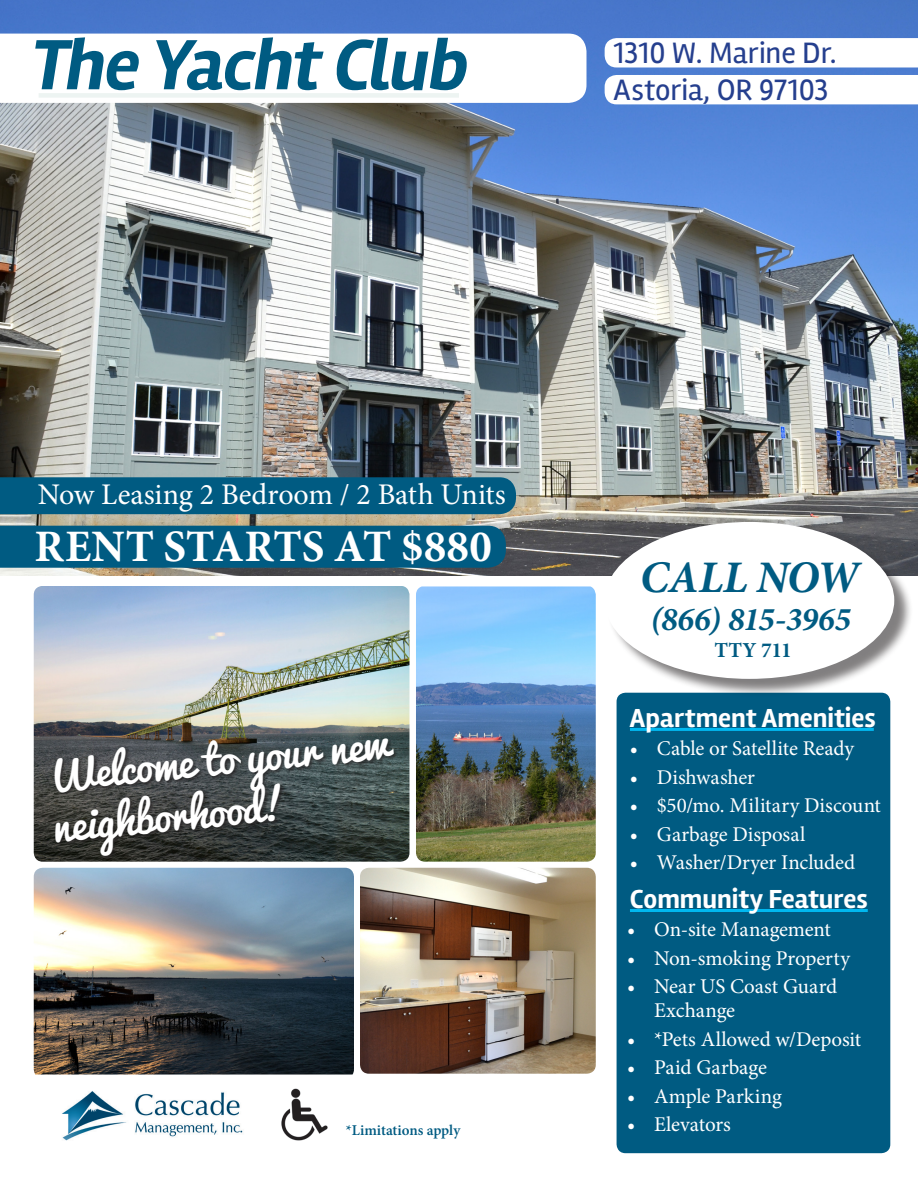
<style>
.page{position:relative;width:918px;height:1188px;background:#fff}
.page>*{position:absolute;margin:0;border:0;box-sizing:border-box;transform-origin:0 0}
.t1{font:italic 700 73.5px "Rambla";letter-spacing:-.02em;color:#005b82}
.t2{font:italic 700 45.15px "Minion Pro";letter-spacing:-.015em;color:#005b82}
.t3{font:700 45px "Minion Pro";letter-spacing:.005em;color:#fff}
.t4{font:40.95px/51.6px "Pacifico";color:#fff}
.t5{font:italic 700 33.3px "Minion Pro";letter-spacing:-.005em;color:#005b82}
.t6{font:30.45px "Rambla";color:#253f8e}
.t7{font:30px "Minion Pro";color:#fff}
.t8{font:700 27px "Rambla";color:#fff}
.t9{font:700 21.45px "Minion Pro";color:#005b82}
.t10{font:21px/24px "Minion Pro";letter-spacing:-.005em;color:#fff}
.t11{font:600 15px "Minion Pro";color:#005b82}
</style>
<div class="page">
<img style="left:0;top:0;width:918px;height:576px">
<div style="left:617px;top:693px;width:273px;height:460px;background:#005b82;border-radius:9px"></div>
<div style="left:0;top:477px;width:516px;height:37px;background:#005b82"></div>
<div style="left:0;top:526px;width:506px;height:42px;background:#005b82"></div>
<svg style="left:605px;top:38px;width:313px;height:29px"></svg>
<svg style="left:605px;top:75px;width:313px;height:29px"></svg>
<svg style="left:0;top:34px;width:586px;height:69px"></svg>
<hr style="left:630px;top:728px;width:244px;height:3px;background:#00b8f0">
<div style="left:39px;top:93px;width:420px;height:5px;background:#edf4f2"></div>
<hr style="left:630px;top:909px;width:238px;height:3px;background:#00b8f0">
<div style="left:607px;top:524px;width:306px;height:174px;background:#231f20;opacity:.57"></div>
<div style="left:605px;top:522px;width:289px;height:157px;background:#fff;border-radius:50%"></div>
<img style="left:360px;top:868px;width:236px;height:206px">
<img style="left:416px;top:586px;width:180px;height:276px">
<img style="left:34px;top:868px;width:320px;height:207px">
<img style="left:34px;top:586px;width:376px;height:276px">
<div style="left:54px;top:739px;width:345px;height:122px;background:#231f20;opacity:.7"></div>
<img style="left:62px;top:1091px;width:181px;height:50px">
<img style="left:281px;top:1088px;width:47px;height:53px">
<p class="t1" style="left:32px;top:22px;width:439px">The Yacht Club</p>
<p class="t6" style="left:614px;top:35px;width:224px">1310 W. Marine Dr.</p>
<p class="t6" style="left:614px;top:72px;width:216px">Astoria, OR 97103</p>
<p class="t7" style="left:38px;top:474px;width:470px">Now Leasing 2 Bedroom / 2 Bath Units</p>
<p class="t3" style="left:34px;top:515px;width:459px">RENT STARTS AT $880</p>
<p class="t4" style="left:45px;top:748px;width:345px;rotate:-5deg">Welcome to your new neighborhood!</p>
<p class="t11" style="left:346px;top:1120px;width:116px">*Limitations apply</p>
<p class="t2" style="left:640px;top:546px;width:221px">CALL NOW</p>
<p class="t5" style="left:650px;top:596px;width:202px">(866) 815-3965</p>
<p class="t9" style="left:715px;top:635px;width:79px">TTY 711</p>
<p class="t8" style="left:630px;top:702px;width:247px">Apartment Amenities</p>
<p class="t10" style="left:630px;top:737px;width:226px">• Cable or Satellite Ready</p>
<p class="t10" style="left:630px;top:765px;width:127px">• Dishwasher</p>
<p class="t10" style="left:630px;top:794px;width:253px">• $50/mo. Military Discount</p>
<p class="t10" style="left:630px;top:822px;width:177px">• Garbage Disposal</p>
<p class="t10" style="left:630px;top:851px;width:227px">• Washer/Dryer Included</p>
<p class="t8" style="left:630px;top:883px;width:239px">Community Features</p>
<p class="t10" style="left:627px;top:918px;width:205px">• On-site Management</p>
<p class="t10" style="left:627px;top:946px;width:224px">• Non-smoking Property</p>
<p class="t10" style="left:654px;top:975px;width:185px;text-indent:-27px">• Near US Coast Guard<br>Exchange</p>
<p class="t10" style="left:627px;top:1027px;width:236px">• *Pets Allowed w/Deposit</p>
<p class="t10" style="left:627px;top:1056px;width:141px">• Paid Garbage</p>
<p class="t10" style="left:627px;top:1084px;width:156px">• Ample Parking</p>
<p class="t10" style="left:627px;top:1113px;width:105px">• Elevators</p>
</div>
